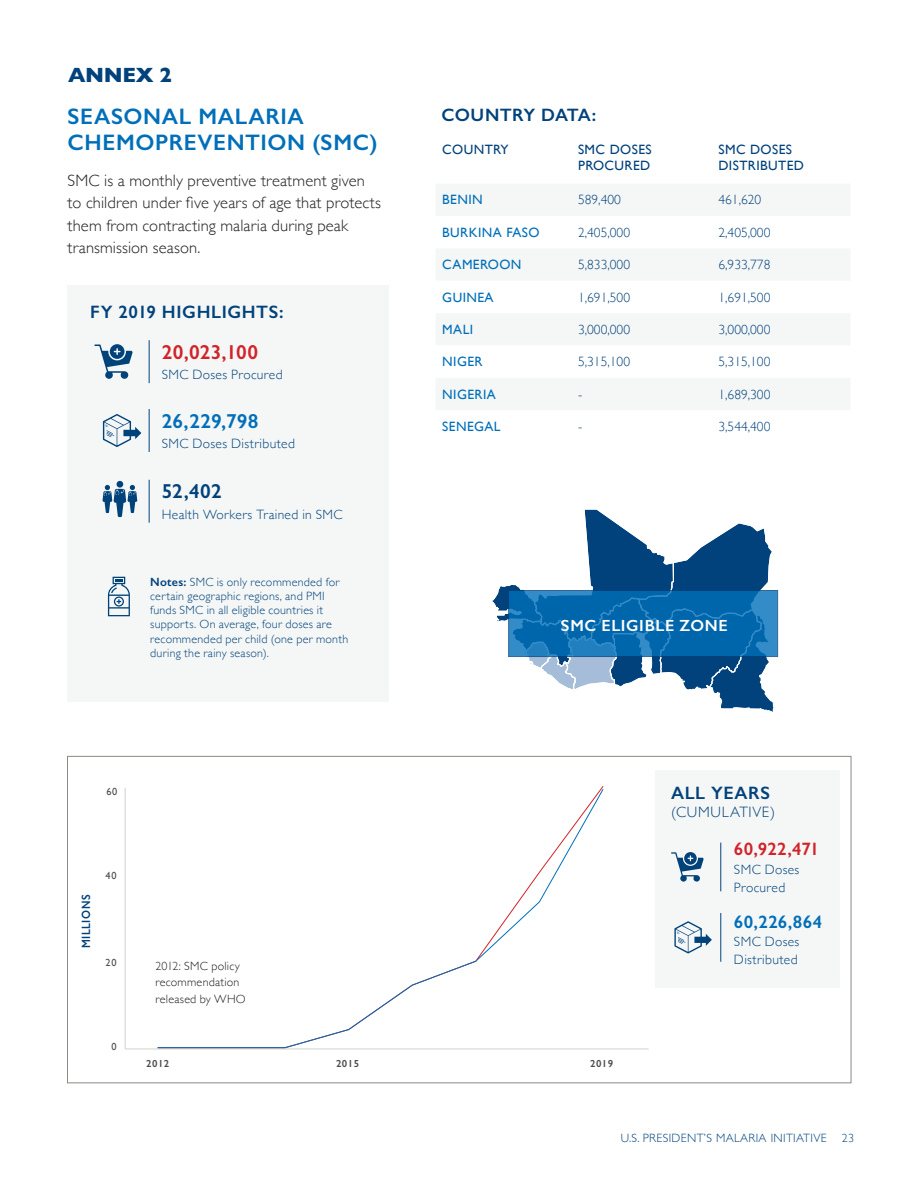
<style>
.page{position:relative;width:918px;height:1188px;background:#fff}
.page>*{position:absolute;margin:0;border:0;box-sizing:border-box;transform-origin:0 0}
.t1{font:600 22.5px/25.5px "Gill Sans";letter-spacing:.025em;color:#006fb9}
.t2{font:700 21px "Gill Sans";letter-spacing:-.015em;color:#01427c}
.t3{font:600 20.25px "Gill Sans";letter-spacing:.005em;color:#006fb9}
.t4{font:600 20.25px "Gill Sans";letter-spacing:.01em;color:#d1232a}
.t5{font:600 20.25px "Gill Sans";color:#01427c}
.t6{font:600 18px "Gill Sans";letter-spacing:.03em;color:#01427c}
.t7{font:600 18px "Gill Sans";letter-spacing:.01em;color:#d1232a}
.t8{font:600 18px "Gill Sans";letter-spacing:.015em;color:#006fb9}
.t9{font:300 16.5px/22.5px "Gill Sans";letter-spacing:.01em;color:#231f20}
.t10{font:600 16.2px "Gill Sans";letter-spacing:.04em;color:#fff}
.t11{font:300 15px "Gill Sans";letter-spacing:.045em;color:#01427c}
.t12{font:300 13.5px/18.1px "Gill Sans";letter-spacing:.02em;color:#01427c}
.t13{font:13.5px "Gill Sans";letter-spacing:.03em;color:#006fb9}
.t14{font:13.5px/16.5px "Gill Sans";letter-spacing:.03em;color:#01427c}
.t15{font:600 12.15px "Gill Sans";letter-spacing:.05em;color:#01427c;scale:.87 1}
.t16{font:300 12px/14.2px "Gill Sans";letter-spacing:.02em;color:#01427c}
.t17{font:300 12px/16.5px "Gill Sans";letter-spacing:.02em;color:#231f20}
.t18{font:600 10.35px "Gill Sans";letter-spacing:.045em;color:#4d4d4f}
.t19{font:10.35px "Gill Sans";color:#4d4d4f}
.s1{font-weight:600}
</style>
<div class="page">
<div style="left:68px;top:285px;width:321px;height:417px;background:#f5f7f6"></div>
<svg style="left:124px;top:788px;width:525px;height:262px"></svg>
<svg style="left:157px;top:789px;width:447px;height:259px"></svg>
<hr style="left:149px;top:340px;width:1px;height:43px;background:#01427c">
<hr style="left:149px;top:409px;width:1px;height:43px;background:#01427c">
<hr style="left:149px;top:480px;width:1px;height:43px;background:#01427c">
<div style="left:117px;top:481px;width:6px;height:7px;background:#00437b;border-radius:50%"></div>
<svg style="left:102px;top:485px;width:35px;height:32px"></svg>
<svg style="left:103px;top:414px;width:38px;height:33px"></svg>
<svg style="left:94px;top:344px;width:39px;height:35px"></svg>
<div style="left:655px;top:771px;width:185px;height:217px;background:#f5f7f6"></div>
<svg style="left:671px;top:852px;width:33px;height:30px"></svg>
<hr style="left:720px;top:843px;width:1px;height:48px;background:#01427c">
<hr style="left:720px;top:913px;width:1px;height:49px;background:#01427c">
<svg style="left:674px;top:921px;width:38px;height:32px"></svg>
<svg style="left:108px;top:577px;width:22px;height:39px"></svg>
<svg style="left:492px;top:509px;width:282px;height:203px"></svg>
<svg style="left:508px;top:590px;width:270px;height:67px;fill:#0066ac"></svg>
<h2 class="t2" style="left:68px;top:58px;width:105px">ANNEX 2</h2>
<h3 class="t1" style="left:68px;top:104px;width:312px">SEASONAL MALARIA<br>CHEMOPREVENTION (SMC)</h3>
<p class="t9" style="left:68px;top:168px;width:315px">SMC is a monthly preventive treatment given to children under five years of age that protects them from contracting malaria during peak transmission season.</p>
<h4 class="t6" style="left:90px;top:301px;width:195px">FY 2019 HIGHLIGHTS:</h4>
<p class="t4" style="left:162px;top:340px;width:98px">20,023,100</p>
<p class="t12" style="left:162px;top:365px;width:122px">SMC Doses Procured</p>
<p class="t3" style="left:162px;top:409px;width:98px">26,229,798</p>
<p class="t12" style="left:162px;top:434px;width:135px">SMC Doses Distributed</p>
<p class="t5" style="left:162px;top:479px;width:62px">52,402</p>
<p class="t12" style="left:162px;top:505px;width:183px">Health Workers Trained in SMC</p>
<p class="t16" style="left:150px;top:574px;width:199px"><span class="s1">Notes:</span> SMC is only recommended for certain geographic regions, and PMI funds SMC in all eligible countries it supports. On average, four doses are recommended per child (one per month during the rainy season).</p>
<p class="t19" style="left:106px;top:786px;width:12px">60</p>
<p class="t15" style="left:79px;top:948px;width:63px;rotate:-90deg">MILLIONS</p>
<p class="t19" style="left:106px;top:869px;width:12px">40</p>
<p class="t19" style="left:106px;top:956px;width:12px">20</p>
<p class="t19" style="left:111px;top:1041px;width:7px">0</p>
<p class="t17" style="left:155px;top:957px;width:92px">2012: SMC policy recommendation released by WHO</p>
<h4 class="t6" style="left:441px;top:104px;width:156px">COUNTRY DATA:</h4>
<p class="t14" style="left:442px;top:141px;width:68px">COUNTRY</p>
<p class="t14" style="left:578px;top:141px;width:75px">SMC DOSES<br>PROCURED</p>
<p class="t14" style="left:718px;top:141px;width:87px">SMC DOSES<br>DISTRIBUTED</p>
<p class="t13" style="left:442px;top:192px;width:42px">BENIN</p>
<p class="t12" style="left:578px;top:190px;width:44px">589,400</p>
<p class="t12" style="left:718px;top:190px;width:44px">461,620</p>
<p class="t13" style="left:442px;top:224px;width:99px">BURKINA FASO</p>
<p class="t12" style="left:578px;top:223px;width:54px">2,405,000</p>
<p class="t12" style="left:718px;top:223px;width:54px">2,405,000</p>
<p class="t13" style="left:442px;top:257px;width:81px">CAMEROON</p>
<p class="t12" style="left:578px;top:255px;width:54px">5,833,000</p>
<p class="t12" style="left:718px;top:255px;width:54px">6,933,778</p>
<p class="t13" style="left:442px;top:289px;width:53px">GUINEA</p>
<p class="t12" style="left:578px;top:287px;width:54px">1,691,500</p>
<p class="t12" style="left:718px;top:287px;width:54px">1,691,500</p>
<p class="t13" style="left:442px;top:322px;width:32px">MALI</p>
<p class="t12" style="left:578px;top:320px;width:54px">3,000,000</p>
<p class="t12" style="left:718px;top:320px;width:54px">3,000,000</p>
<p class="t13" style="left:442px;top:354px;width:42px">NIGER</p>
<p class="t12" style="left:578px;top:352px;width:54px">5,315,100</p>
<p class="t12" style="left:718px;top:352px;width:54px">5,315,100</p>
<p class="t13" style="left:442px;top:386px;width:55px">NIGERIA</p>
<p class="t12" style="left:578px;top:385px;width:6px">-</p>
<p class="t12" style="left:718px;top:385px;width:54px">1,689,300</p>
<p class="t13" style="left:442px;top:419px;width:60px">SENEGAL</p>
<p class="t12" style="left:578px;top:417px;width:6px">-</p>
<p class="t12" style="left:718px;top:417px;width:54px">3,544,400</p>
<p class="t10" style="left:561px;top:616px;width:168px">SMC ELIGIBLE ZONE</p>
<h4 class="t6" style="left:671px;top:782px;width:100px">ALL YEARS</h4>
<h4 class="t11" style="left:671px;top:800px;width:106px">(CUMULATIVE)</h4>
<p class="t7" style="left:734px;top:838px;width:87px">60,922,471</p>
<p class="t12" style="left:734px;top:859px;width:67px">SMC Doses<br>Procured</p>
<p class="t8" style="left:734px;top:911px;width:90px">60,226,864</p>
<p class="t12" style="left:734px;top:932px;width:67px">SMC Doses<br>Distributed</p>
<p class="t18" style="left:146px;top:1057px;width:25px">2012</p>
<p class="t18" style="left:336px;top:1057px;width:25px">2015</p>
<p class="t18" style="left:590px;top:1057px;width:25px">2019</p>
<p class="t16" style="left:621px;top:1131px;width:208px">U.S. PRESIDENT’S MALARIA INITIATIVE</p>
<p class="t16" style="left:842px;top:1131px;width:14px">23</p>
</div>
